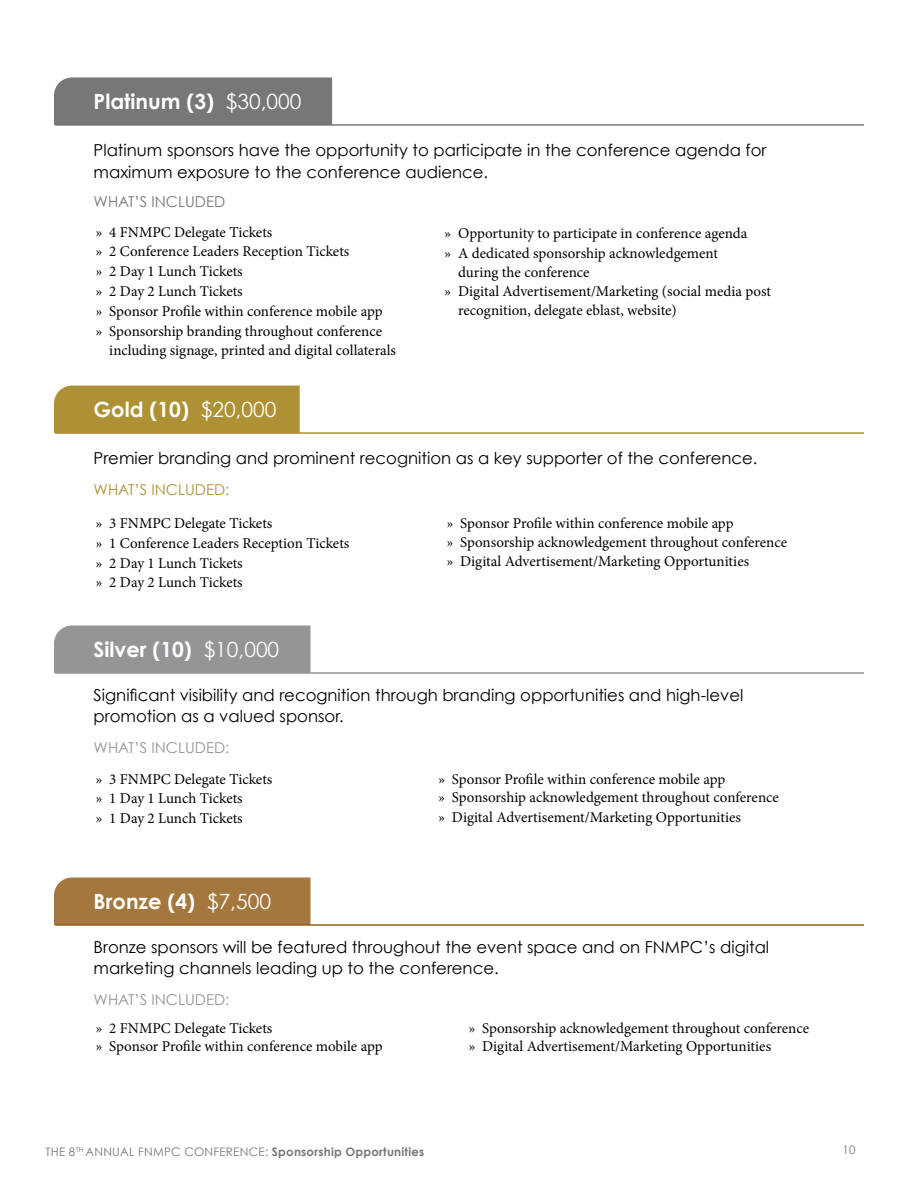
<style>
.page{position:relative;width:918px;height:1188px;background:#fff}
.page>*{position:absolute;margin:0;border:0;box-sizing:border-box;transform-origin:0 0}
.t1{font:700 21px "Century Gothic";color:#fff}
.t2{font:16.5px/21.9px "Century Gothic";color:#000}
.t3{font:15px/19.8px "Minion Pro";color:#000}
.t4{font:15px "Century Gothic";color:#939598}
.t5{font:15px "Century Gothic";color:#ae9135}
.t6{font:15px "Century Gothic";color:#757779}
.t7{font:11.7px "Century Gothic";letter-spacing:.02em;color:#757779}
.s1{font-weight:400}
.s2{font-weight:700}
</style>
<div class="page">
<div style="left:54px;top:626px;width:256px;height:47px;background:#939598"></div>
<div style="left:54px;top:878px;width:256px;height:47px;background:#a3773e"></div>
<hr style="left:55px;top:672px;width:809px;height:2px;background:#939598">
<hr style="left:55px;top:924px;width:809px;height:2px;background:#93621f">
<div style="left:54px;top:77px;width:278px;height:48px;background:#757779"></div>
<div style="left:54px;top:386px;width:246px;height:47px;background:#ae9135"></div>
<hr style="left:55px;top:124px;width:809px;height:2px;background:#757779">
<hr style="left:55px;top:432px;width:809px;height:2px;background:#ae9135">
<h1 class="t1" style="left:94px;top:88px;width:209px">Platinum (3) <span class="s1">$30,000</span></h1>
<p class="t2" style="left:94px;top:139px;width:674px">Platinum sponsors have the opportunity to participate in the conference agenda for maximum exposure to the conference audience.</p>
<p class="t6" style="left:94px;top:192px;width:133px">WHAT’S INCLUDED</p>
<p class="t3" style="left:96px;top:222px;width:178px">» 4 FNMPC Delegate Tickets</p>
<p class="t3" style="left:96px;top:242px;width:255px">» 2 Conference Leaders Reception Tickets</p>
<p class="t3" style="left:96px;top:262px;width:149px">» 2 Day 1 Lunch Tickets</p>
<p class="t3" style="left:96px;top:281px;width:149px">» 2 Day 2 Lunch Tickets</p>
<p class="t3" style="left:96px;top:301px;width:288px">» Sponsor Profile within conference mobile app</p>
<p class="t3" style="left:96px;top:321px;width:288px">» Sponsorship branding throughout conference</p>
<p class="t3" style="left:109px;top:340px;width:288px">including signage, printed and digital collaterals</p>
<p class="t3" style="left:445px;top:223px;width:304px">» Opportunity to participate in conference agenda</p>
<p class="t3" style="left:445px;top:243px;width:275px">» A dedicated sponsorship acknowledgement</p>
<p class="t3" style="left:458px;top:262px;width:133px">during the conference</p>
<p class="t3" style="left:445px;top:282px;width:328px">» Digital Advertisement/Marketing (social media post</p>
<p class="t3" style="left:458px;top:301px;width:220px">recognition, delegate eblast, website)</p>
<h1 class="t1" style="left:94px;top:396px;width:184px">Gold (10) <span class="s1">$20,000</span></h1>
<p class="t2" style="left:94px;top:447px;width:665px">Premier branding and prominent recognition as a key supporter of the conference.</p>
<p class="t5" style="left:94px;top:480px;width:137px">WHAT’S INCLUDED:</p>
<p class="t3" style="left:96px;top:513px;width:255px">» 3 FNMPC Delegate Tickets<br>» 1 Conference Leaders Reception Tickets » 2 Day 1 Lunch Tickets<br>» 2 Day 2 Lunch Tickets</p>
<p class="t3" style="left:447px;top:514px;width:342px;line-height:18.9px">» Sponsor Profile within conference mobile app<br>» Sponsorship acknowledgement throughout conference » Digital Advertisement/Marketing Opportunities</p>
<h1 class="t1" style="left:94px;top:636px;width:187px">Silver (10) <span class="s1">$10,000</span></h1>
<p class="t2" style="left:94px;top:683px;width:651px">Significant visibility and recognition through branding opportunities and high-level promotion as a valued sponsor.</p>
<p class="t4" style="left:94px;top:739px;width:137px">WHAT’S INCLUDED:</p>
<p class="t3" style="left:96px;top:769px;width:178px">» 3 FNMPC Delegate Tickets » 1 Day 1 Lunch Tickets<br>» 1 Day 2 Lunch Tickets</p>
<p class="t3" style="left:438px;top:769px;width:342px;line-height:19.4px">» Sponsor Profile within conference mobile app<br>» Sponsorship acknowledgement throughout conference » Digital Advertisement/Marketing Opportunities</p>
<h1 class="t1" style="left:94px;top:888px;width:179px">Bronze (4) <span class="s1">$7,500</span></h1>
<p class="t2" style="left:94px;top:935px;width:677px">Bronze sponsors will be featured throughout the event space and on FNMPC’s digital marketing channels leading up to the conference.</p>
<p class="t4" style="left:94px;top:991px;width:137px">WHAT’S INCLUDED:</p>
<p class="t3" style="left:96px;top:1018px;width:288px;line-height:18.9px">» 2 FNMPC Delegate Tickets<br>» Sponsor Profile within conference mobile app</p>
<p class="t3" style="left:469px;top:1018px;width:342px;line-height:18.9px">» Sponsorship acknowledgement throughout conference » Digital Advertisement/Marketing Opportunities</p>
<p class="t7" style="left:46px;top:1145px;width:380px">THE 8<sup>TH</sup> ANNUAL FNMPC CONFERENCE: <span class="s2">Sponsorship Opportunities</span></p>
<p class="t7" style="left:843px;top:1142px;width:15px">10</p>
</div>
